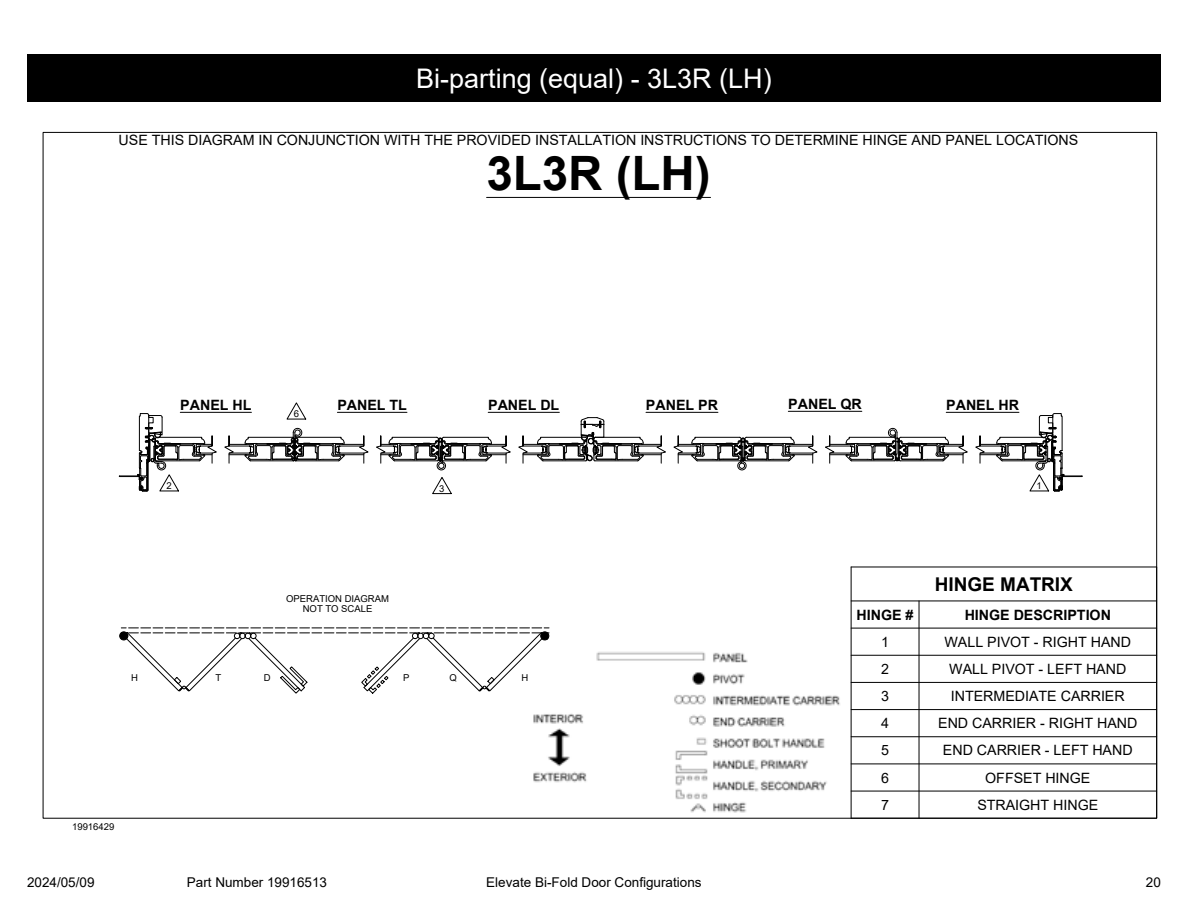
<style>
.page{position:relative;width:1188px;height:918px;background:#fff}
.page>*{position:absolute;margin:0;border:0;box-sizing:border-box;transform-origin:0 0}
.t1{font:700 47.4px "Arial";letter-spacing:-.005em;color:#000}
.t2{font:27px "Arial";color:#fff}
.t3{font:700 18.9px "Arial";letter-spacing:-.005em;color:#000}
.t4{font:14.25px/27.2px "Arial";letter-spacing:-.005em;color:#000;text-align:center}
.t5{font:700 14.25px "Arial";letter-spacing:-.005em;color:#000}
.t6{font:13.5px "Arial";color:#000101}
.t7{font:9.45px/10.6px "Arial";letter-spacing:-.005em;color:#000;text-align:center}
</style>
<div class="page">
<img style="left:533px;top:652px;width:307px;height:161px">
<svg style="left:825px;top:428px;width:143px;height:35px"></svg>
<svg style="left:224px;top:428px;width:145px;height:35px"></svg>
<svg style="left:673px;top:436px;width:145px;height:34px"></svg>
<svg style="left:376px;top:436px;width:135px;height:34px"></svg>
<svg style="left:518px;top:417px;width:148px;height:46px"></svg>
<svg style="left:852px;top:567px;width:305px;height:251px"></svg>
<hr style="left:919px;top:601px;width:1px;height:217px;background:#000">
<hr style="left:851px;top:567px;width:1px;height:251px;background:#000">
<hr style="left:487px;top:197px;width:224px;height:1px;background:#000">
<hr style="left:180px;top:412px;width:71px;height:1px;background:#000">
<hr style="left:337px;top:412px;width:70px;height:1px;background:#000">
<hr style="left:488px;top:412px;width:71px;height:1px;background:#000">
<hr style="left:646px;top:412px;width:72px;height:1px;background:#000">
<hr style="left:788px;top:411px;width:74px;height:1px;background:#000">
<hr style="left:946px;top:412px;width:73px;height:1px;background:#000">
<svg style="left:120px;top:628px;width:429px;height:66px"></svg>
<svg style="left:119px;top:413px;width:98px;height:79px"></svg>
<svg style="left:975px;top:413px;width:108px;height:79px"></svg>
<svg style="left:287px;top:402px;width:19px;height:17px"></svg>
<svg style="left:432px;top:477px;width:20px;height:17px"></svg>
<div style="left:27px;top:54px;width:1134px;height:48px;background:#000"></div>
<h2 class="t2" style="left:416px;top:60px;width:357px">Bi-parting (equal) - 3L3R (LH)</h2>
<p class="t4" style="left:119px;top:127px;width:961px">USE THIS DIAGRAM IN CONJUNCTION WITH THE PROVIDED INSTALLATION INSTRUCTIONS TO DETERMINE HINGE AND PANEL LOCATIONS</p>
<h1 class="t1" style="left:487px;top:140px;width:226px">3L3R (LH)</h1>
<p class="t5" style="left:180px;top:395px;width:73px">PANEL HL</p>
<p class="t5" style="left:337px;top:395px;width:71px">PANEL TL</p>
<p class="t5" style="left:488px;top:395px;width:73px">PANEL DL</p>
<p class="t5" style="left:646px;top:395px;width:73px">PANEL PR</p>
<p class="t5" style="left:788px;top:394px;width:75px">PANEL QR</p>
<p class="t5" style="left:946px;top:395px;width:74px">PANEL HR</p>
<p class="t7" style="left:294px;top:408px;width:7px">6</p>
<p class="t7" style="left:166px;top:480px;width:7px">2</p>
<p class="t7" style="left:1037px;top:480px;width:7px">1</p>
<p class="t7" style="left:439px;top:483px;width:7px">3</p>
<p class="t7" style="left:286px;top:593px;width:104px">OPERATION DIAGRAM<br>NOT TO SCALE</p>
<p class="t7" style="left:131px;top:672px;width:8px">H</p>
<p class="t7" style="left:215px;top:672px;width:7px">T</p>
<p class="t7" style="left:264px;top:672px;width:8px">D</p>
<p class="t7" style="left:403px;top:672px;width:8px">P</p>
<p class="t7" style="left:450px;top:672px;width:9px">Q</p>
<p class="t7" style="left:521px;top:672px;width:8px">H</p>
<p class="t7" style="left:72px;top:821px;width:44px">19916429</p>
<h3 class="t3" style="left:935px;top:571px;width:140px">HINGE MATRIX</h3>
<p class="t5" style="left:857px;top:605px;width:59px">HINGE #</p>
<p class="t5" style="left:965px;top:605px;width:148px">HINGE DESCRIPTION</p>
<p class="t4" style="left:881px;top:628px;width:9px">1</p>
<p class="t4" style="left:945px;top:628px;width:188px">WALL PIVOT - RIGHT HAND</p>
<p class="t4" style="left:881px;top:655px;width:9px">2</p>
<p class="t4" style="left:881px;top:682px;width:9px">3</p>
<p class="t4" style="left:881px;top:710px;width:9px">4</p>
<p class="t4" style="left:881px;top:737px;width:9px">5</p>
<p class="t4" style="left:881px;top:764px;width:9px">6</p>
<p class="t4" style="left:881px;top:791px;width:9px">7</p>
<p class="t4" style="left:949px;top:655px;width:179px">WALL PIVOT - LEFT HAND</p>
<p class="t4" style="left:938px;top:682px;width:201px">INTERMEDIATE CARRIER<br>END CARRIER - RIGHT HAND<br>END CARRIER - LEFT HAND</p>
<p class="t4" style="left:985px;top:764px;width:107px">OFFSET HINGE</p>
<p class="t4" style="left:977px;top:791px;width:123px">STRAIGHT HINGE</p>
<p class="t6" style="left:27px;top:873px;width:69px">2024/05/09</p>
<p class="t6" style="left:187px;top:873px;width:142px">Part Number 19916513</p>
<p class="t6" style="left:486px;top:873px;width:217px">Elevate Bi-Fold Door Configurations</p>
<p class="t6" style="left:1146px;top:873px;width:17px">20</p>
</div>
